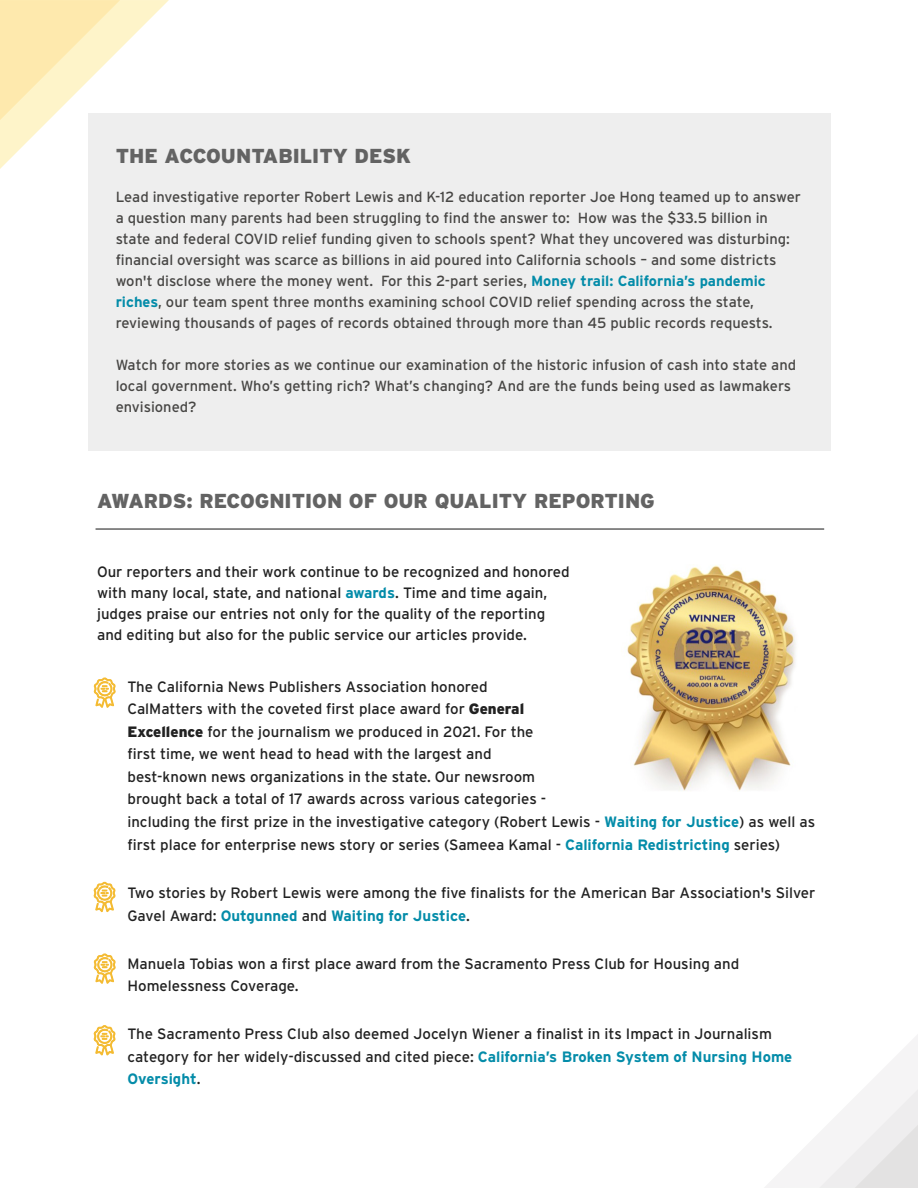
<style>
.page{position:relative;width:918px;height:1188px;background:#fff}
.page>*{position:absolute;margin:0;border:0;box-sizing:border-box;transform-origin:0 0}
.t1{font:900 20.25px "Interstate";color:#636363}
.t2{font:15px/22.5px "Interstate";color:#212121}
.t3{font:14.7px/21px "Interstate";color:#474644}
.s1{font-weight:700;color:#048ca9}
.s2{font-weight:900}
</style>
<div class="page">
<div style="left:89px;top:114px;width:742px;height:337px;background:#eee"></div>
<hr style="left:96px;top:528px;width:728px;height:2px;background:#636363">
<svg style="left:94px;top:678px;width:22px;height:30px"></svg>
<svg style="left:93px;top:882px;width:23px;height:31px"></svg>
<svg style="left:94px;top:954px;width:22px;height:30px"></svg>
<svg style="left:93px;top:1025px;width:23px;height:31px"></svg>
<img style="left:627px;top:565px;width:169px;height:226px">
<svg style="left:0;top:0;width:169px;height:169px"></svg>
<svg style="left:765px;top:1035px;width:153px;height:153px"></svg>
<h1 class="t1" style="left:116px;top:144px;width:297px">THE ACCOUNTABILITY DESK</h1>
<p class="t3" style="left:116px;top:187px;width:687px">Lead investigative reporter Robert Lewis and K-12 education reporter Joe Hong teamed up to answer a question many parents had been struggling to find the answer to: How was the $33.5 billion in state and federal COVID relief funding given to schools spent? What they uncovered was disturbing: financial oversight was scarce as billions in aid poured into California schools – and some districts won't disclose where the money went. For this 2-part series, <span class="s1">Money trail: California’s pandemic riches</span>, our team spent three months examining school COVID relief spending across the state, reviewing thousands of pages of records obtained through more than 45 public records requests.</p>
<p class="t3" style="left:116px;top:355px;width:682px">Watch for more stories as we continue our examination of the historic infusion of cash into state and local government. Who’s getting rich? What’s changing? And are the funds being used as lawmakers envisioned?</p>
<h1 class="t1" style="left:97px;top:490px;width:559px">AWARDS: RECOGNITION OF OUR QUALITY REPORTING</h1>
<p class="t2" style="left:97px;top:561px;width:474px;line-height:21px">Our reporters and their work continue to be recognized and honored with many local, state, and national <span class="s1">awards</span>. Time and time again, judges praise our entries not only for the quality of the reporting and editing but also for the public service our articles provide.</p>
<p class="t2" style="left:127px;top:675px;width:420px">The California News Publishers Association honored CalMatters with the coveted first place award for <span class="s2">General Excellence</span> for the journalism we produced in 2021. For the first time, we went head to head with the largest and best-known news organizations in the state. Our newsroom brought back a total of 17 awards across various categories -</p>
<p class="t2" style="left:127px;top:811px;width:689px">including the first prize in the investigative category (Robert Lewis - <span class="s1">Waiting for Justice</span>) as well as first place for enterprise news story or series (Sameea Kamal - <span class="s1">California Redistricting</span> series)</p>
<p class="t2" style="left:127px;top:882px;width:690px">Two stories by Robert Lewis were among the five finalists for the American Bar Association's Silver<br>Gavel Award: <span class="s1">Outgunned</span> and <span class="s1">Waiting for Justice</span>.</p>
<p class="t2" style="left:127px;top:952px;width:613px">Manuela Tobias won a first place award from the Sacramento Press Club for Housing and<br>Homelessness Coverage.</p>
<p class="t2" style="left:127px;top:1023px;width:666px">The Sacramento Press Club also deemed Jocelyn Wiener a finalist in its Impact in Journalism category for her widely-discussed and cited piece: <span class="s1">California’s Broken System of Nursing Home<br>Oversight</span>.</p>
</div>
